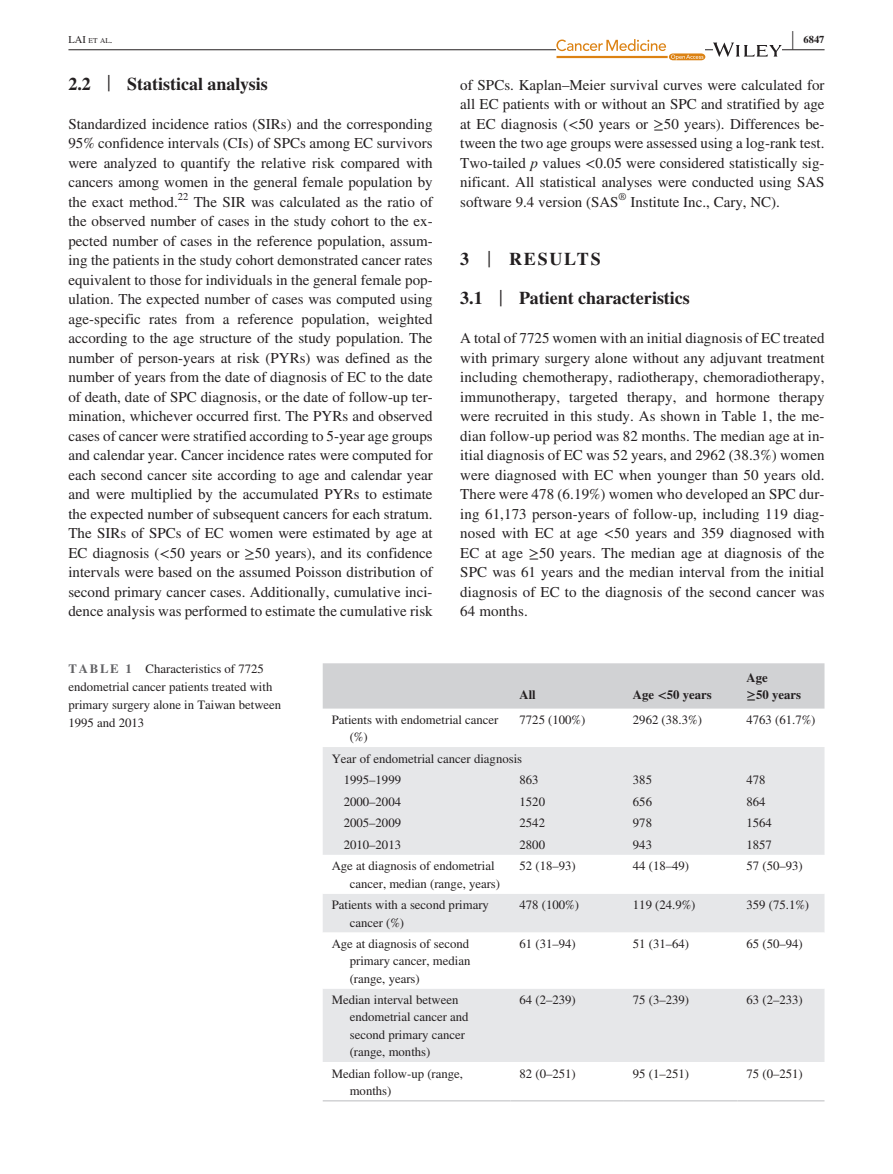
<style>
.page{position:relative;width:893px;height:1174px;background:#fff}
.page>*{position:absolute;margin:0;border:0;box-sizing:border-box;transform-origin:0 0}
.t1{font:700 25.95px "STIX";color:#231f20;scale:.36 1}
.t2{font:700 18px/39px "STIX";color:#231f20}
.t3{font:15px/19.5px "STIX";color:#231f20;text-align:justify}
.t4{font:12.75px/17.2px "STIX";color:#231f20}
.t5{font:700 12.75px/17.2px "STIX";color:#231f20}
.t6{font:10.5px "STIX";color:#231f20}
.t7{font:700 10.5px "STIX";color:#231f20}
.t8{font:10.5px "STIX";color:#231f20}
.s1{font-size:7.35px}
.s2{font-weight:400;font-size:23.7px}
.s3{font-style:italic}
.s4{font-weight:700;color:#636366}
</style>
<div class="page">
<hr style="left:68px;top:49px;width:756px;height:1px;background:#231f20">
<svg style="left:556px;top:39px;width:149px;height:21px"></svg>
<svg style="left:713px;top:43px;width:69px;height:14px"></svg>
<div style="left:323px;top:663px;width:501px;height:45px;background:#d1d2d4"></div>
<div style="left:323px;top:747px;width:501px;height:108px;background:#e6e7e9"></div>
<svg style="left:323px;top:894px;width:501px;height:168px;fill:#e6e7e9"></svg>
<hr style="left:323px;top:1100px;width:187px;height:1px;background:#d1d2d4">
<hr style="left:510px;top:1100px;width:114px;height:1px;background:#d1d2d4">
<hr style="left:624px;top:1100px;width:113px;height:1px;background:#d1d2d4">
<hr style="left:737px;top:1100px;width:87px;height:1px;background:#d1d2d4">
<h1 class="t1" style="left:792px;top:25px;width:7px">|</h1>
<p class="t6" style="left:68px;top:32px;width:46px">LAI <span class="s1">et al</span> .</p>
<p class="t7" style="left:803px;top:33px;width:22px">6847</p>
<p class="t2" style="left:68px;top:64px;width:201px">2.2 <span class="s2">|</span> Statistical analysis</p>
<p class="t3" style="left:68px;top:115px;width:366px">Standardized incidence ratios (SIRs) and the corresponding 95% confidence intervals (CIs) of SPCs among EC survivors were analyzed to quantify the relative risk compared with cancers among women in the general female population by the exact method.</p>
<p class="t3" style="left:460px;top:76px;width:366px">of SPCs. Kaplan–Meier survival curves were calculated for all EC patients with or without an SPC and stratified by age at EC diagnosis (&lt;50 years or ≥50 years). Differences be&shy;tween the two age groups were assessed using a log-rank test.<br>Two-tailed <span class="s3">p</span> values &lt;0.05 were considered statistically sig&shy;nificant. All statistical analyses were conducted using SAS software 9.4 version (SAS</p>
<p class="t8" style="left:178px;top:189px;width:12px">22</p>
<p class="t3" style="left:68px;top:193px;width:366px;text-indent:125px">The SIR was calculated as the ratio of the observed number of cases in the study cohort to the ex&shy;pected number of cases in the reference population, assum&shy;ing the patients in the study cohort demonstrated cancer rates equivalent to those for individuals in the general female pop&shy;ulation. The expected number of cases was computed using age-specific rates from a reference population, weighted according to the age structure of the study population. The number of person-years at risk (PYRs) was defined as the number of years from the date of diagnosis of EC to the date of death, date of SPC diagnosis, or the date of follow-up ter&shy;mination, whichever occurred first. The PYRs and observed cases of cancer were stratified according to 5-year age groups and calendar year. Cancer incidence rates were computed for each second cancer site according to age and calendar year and were multiplied by the accumulated PYRs to estimate the expected number of subsequent cancers for each stratum.<br>The SIRs of SPCs of EC women were estimated by age at EC diagnosis (&lt;50 years or ≥50 years), and its confidence intervals were based on the assumed Poisson distribution of second primary cancer cases. Additionally, cumulative inci&shy;dence analysis was performed to estimate the cumulative risk</p>
<p class="t8" style="left:619px;top:189px;width:9px">®</p>
<p class="t3" style="left:630px;top:193px;width:151px">Institute Inc., Cary, NC).</p>
<p class="t2" style="left:460px;top:239px;width:231px">3 <span class="s2">|</span> RESULTS<br>3.1 <span class="s2">|</span> Patient characteristics</p>
<p class="t3" style="left:460px;top:329px;width:366px">A total of 7725 women with an initial diagnosis of EC treated with primary surgery alone without any adjuvant treatment including chemotherapy, radiotherapy, chemoradiotherapy, immunotherapy, targeted therapy, and hormone therapy were recruited in this study. As shown in Table 1, the me&shy;dian follow-up period was 82 months. The median age at in&shy;itial diagnosis of EC was 52 years, and 2962 (38.3%) women were diagnosed with EC when younger than 50 years old.<br>There were 478 (6.19%) women who developed an SPC dur&shy;ing 61,173 person-years of follow-up, including 119 diag&shy;nosed with EC at age &lt;50 years and 359 diagnosed with EC at age ≥50 years. The median age at diagnosis of the SPC was 61 years and the median interval from the initial diagnosis of EC to the diagnosis of the second cancer was 64 months.</p>
<p class="t4" style="left:68px;top:660px;width:214px;line-height:18px"><span class="s4">TABLE 1</span> Characteristics of 7725 endometrial cancer patients treated with primary surgery alone in Taiwan between<br>1995 and 2013</p>
<p class="t5" style="left:519px;top:686px;width:18px">All</p>
<p class="t5" style="left:633px;top:686px;width:80px">Age &lt;50 years</p>
<p class="t5" style="left:746px;top:669px;width:56px">Age<br>≥50 years</p>
<p class="t4" style="left:350px;top:711px;width:150px;text-indent:-18px">Patients with endometrial cancer (%)</p>
<p class="t4" style="left:519px;top:711px;width:67px">7725 (100%)</p>
<p class="t4" style="left:633px;top:711px;width:71px">2962 (38.3%)</p>
<p class="t4" style="left:746px;top:711px;width:71px">4763 (61.7%)</p>
<p class="t4" style="left:344px;top:748px;width:180px;line-height:21.6px;text-indent:-12px">Year of endometrial cancer diagnosis<br>1995–1999</p>
<p class="t4" style="left:519px;top:772px;width:21px">863</p>
<p class="t4" style="left:633px;top:772px;width:21px">385</p>
<p class="t4" style="left:746px;top:772px;width:21px">478</p>
<p class="t4" style="left:344px;top:793px;width:59px">2000–2004</p>
<p class="t4" style="left:519px;top:793px;width:27px">1520</p>
<p class="t4" style="left:633px;top:793px;width:21px">656</p>
<p class="t4" style="left:746px;top:793px;width:21px">864</p>
<p class="t4" style="left:344px;top:815px;width:59px">2005–2009</p>
<p class="t4" style="left:519px;top:815px;width:27px">2542</p>
<p class="t4" style="left:633px;top:815px;width:21px">978</p>
<p class="t4" style="left:746px;top:815px;width:27px">1564</p>
<p class="t4" style="left:344px;top:837px;width:59px">2010–2013</p>
<p class="t4" style="left:519px;top:837px;width:27px">2800</p>
<p class="t4" style="left:633px;top:837px;width:21px">943</p>
<p class="t4" style="left:746px;top:837px;width:27px">1857</p>
<p class="t4" style="left:350px;top:858px;width:152px;text-indent:-18px">Age at diagnosis of endometrial cancer, median (range, years)</p>
<p class="t4" style="left:519px;top:858px;width:58px">52 (18–93)</p>
<p class="t4" style="left:633px;top:858px;width:58px">44 (18–49)</p>
<p class="t4" style="left:746px;top:858px;width:58px">57 (50–93)</p>
<p class="t4" style="left:350px;top:897px;width:141px;text-indent:-18px">Patients with a second primary cancer (%)</p>
<p class="t4" style="left:519px;top:897px;width:61px">478 (100%)</p>
<p class="t4" style="left:633px;top:897px;width:64px">119 (24.9%)</p>
<p class="t4" style="left:746px;top:897px;width:64px">359 (75.1%)</p>
<p class="t4" style="left:350px;top:936px;width:122px;text-align:justify;text-indent:-18px">Age at diagnosis of second primary cancer, median (range, years)</p>
<p class="t4" style="left:519px;top:936px;width:58px">61 (31–94)</p>
<p class="t4" style="left:633px;top:936px;width:58px">51 (31–64)</p>
<p class="t4" style="left:746px;top:936px;width:58px">65 (50–94)</p>
<p class="t4" style="left:350px;top:992px;width:120px;text-indent:-18px">Median interval between endometrial cancer and second primary cancer (range, months)</p>
<p class="t4" style="left:519px;top:992px;width:58px">64 (2–239)</p>
<p class="t4" style="left:633px;top:992px;width:58px">75 (3–239)</p>
<p class="t4" style="left:746px;top:992px;width:58px">63 (2–233)</p>
<p class="t4" style="left:350px;top:1065px;width:115px;text-indent:-18px">Median follow-up (range, months)</p>
<p class="t4" style="left:519px;top:1065px;width:58px">82 (0–251)</p>
<p class="t4" style="left:633px;top:1065px;width:58px">95 (1–251)</p>
<p class="t4" style="left:746px;top:1065px;width:58px">75 (0–251)</p>
</div>
